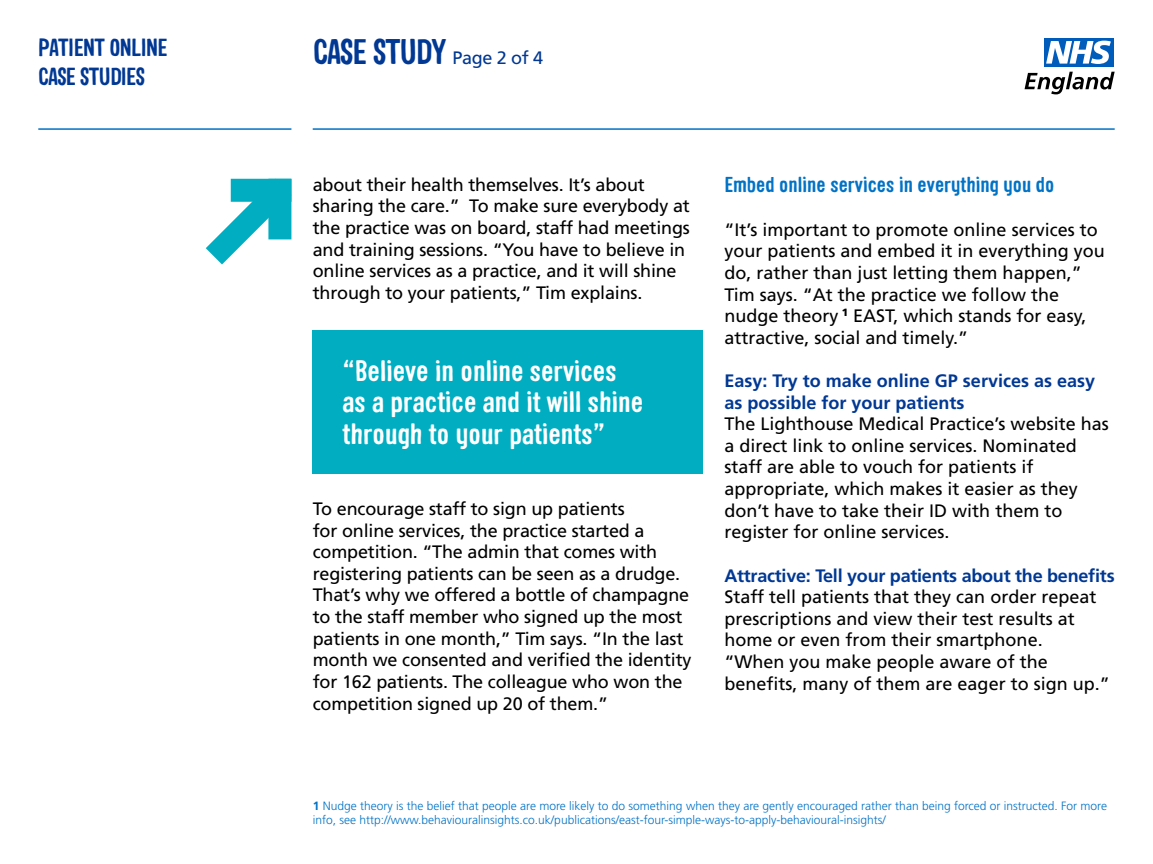
<style>
.page{position:relative;width:1153px;height:864px;background:#fff}
.page>*{position:absolute;margin:0;border:0;box-sizing:border-box;transform-origin:0 0}
.t1{font:700 34.5px "Sini";letter-spacing:-.02em;color:#003893}
.t2{font:700 28.5px/31.3px "Sini";color:#fff}
.t3{font:700 24px/28.5px "Sini";letter-spacing:-.02em;color:#003893}
.Copy{font:700 21px "Sini";color:#0072c6}
.Copy-2{font:18px/21.6px "Frutiger";color:#000}
.Copy-3{font:700 18px/21.6px "Frutiger";color:#003893}
.Copy-4{font:300 12px/14.4px "Frutiger";color:#0072c6}
.s1{font-family:"Frutiger";font-weight:400;font-size:18px}
.s2{font-weight:700}
</style>
<div class="page">
<div style="left:1043px;top:38px;width:70px;height:28px;background:#005cba"></div>
<svg style="left:1046px;top:41px;width:64px;height:23px"></svg>
<svg style="left:1024px;top:72px;width:90px;height:22px"></svg>
<hr style="left:312px;top:128px;width:802px;height:2px;background:#0072c6">
<hr style="left:38px;top:128px;width:253px;height:2px;background:#0072c6">
<svg style="left:206px;top:179px;width:85px;height:85px"></svg>
<div style="left:231px;top:179px;width:60px;height:23px;background:#00adc1"></div>
<div style="left:268px;top:179px;width:23px;height:60px;background:#00adc1"></div>
<div style="left:312px;top:330px;width:390px;height:143px;background:#00adc1"></div>
<h3 class="t3" style="left:38px;top:33px;width:131px">PATIENT ONLINE<br>CASE STUDIES</h3>
<h1 class="t1" style="left:312px;top:30px;width:232px">CASE STUDY <span class="s1">Page 2 of 4</span></h1>
<p class="Copy-2" style="left:312px;top:173px;width:378px">about their health themselves. It’s about sharing the care.” To make sure everybody at the practice was on board, staff had meetings and training sessions. “You have to believe in online services as a practice, and it will shine through to your patients,” Tim explains.</p>
<p class="t2" style="left:342px;top:354px;width:302px">“Believe in online services as a practice and it will shine through to your patients”</p>
<p class="Copy-2" style="left:312px;top:497px;width:380px">To encourage staff to sign up patients<br>for online services, the practice started a competition. “The admin that comes with registering patients can be seen as a drudge.<br>That’s why we offered a bottle of champagne to the staff member who signed up the most patients in one month,” Tim says. “In the last month we consented and verified the identity for 162 patients. The colleague who won the competition signed up 20 of them.”</p>
<p class="Copy" style="left:724px;top:171px;width:331px">Embed online services in everything you do</p>
<p class="Copy-2" style="left:724px;top:218px;width:382px">“It’s important to promote online services to your patients and embed it in everything you do, rather than just letting them happen,” Tim says. “At the practice we follow the nudge theory <sup>1</sup> EAST, which stands for easy, attractive, social and timely.”</p>
<p class="Copy-3" style="left:724px;top:369px;width:372px">Easy: Try to make online GP services as easy as possible for your patients</p>
<p class="Copy-2" style="left:724px;top:413px;width:386px">The Lighthouse Medical Practice’s website has a direct link to online services. Nominated staff are able to vouch for patients if appropriate, which makes it easier as they don’t have to take their ID with them to register for online services.</p>
<p class="Copy-3" style="left:724px;top:564px;width:392px">Attractive: Tell your patients about the benefits</p>
<p class="Copy-2" style="left:724px;top:585px;width:387px">Staff tell patients that they can order repeat prescriptions and view their test results at home or even from their smartphone.<br>“When you make people aware of the benefits, many of them are eager to sign up.”</p>
<p class="Copy-4" style="left:312px;top:797px;width:795px"><span class="s2">1</span> Nudge theory is the belief that people are more likely to do something when they are gently encouraged rather than being forced or instructed. For more info, see http://www.behaviouralinsights.co.uk/publications/east-four-simple-ways-to-apply-behavioural-insights/</p>
</div>
